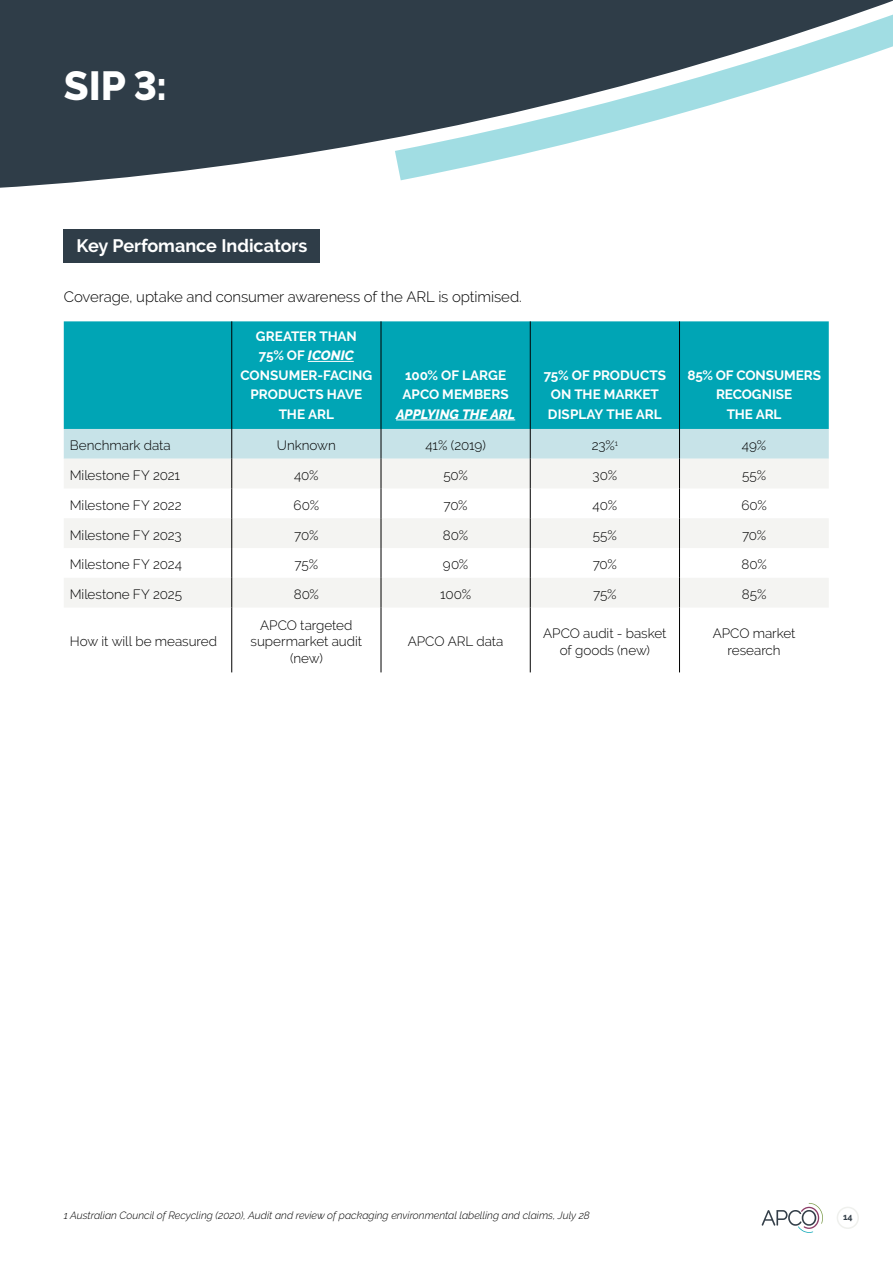
<style>
.page{position:relative;width:893px;height:1263px;background:#fff}
.page>*{position:absolute;margin:0;border:0;box-sizing:border-box;transform-origin:0 0}
.t1{font:800 40.5px "Raleway";color:#fff}
.t2{font:700 18px "Raleway";color:#fff}
.t3{font:300 15px "Raleway";letter-spacing:-.005em;color:#000}
.t4{font:300 13.5px/16.5px "Raleway";letter-spacing:-.005em;color:#000;text-align:center}
.t5{font:700 13.5px/19.5px "Raleway";letter-spacing:-.005em;color:#fff;text-align:center}
.t6{font:italic 800 13.5px "Raleway";color:#fff}
.t7{font:italic 300 10.5px "Raleway";color:#000}
.t8{font:700 9px "Raleway";color:#333e48}
.s1{font-weight:800;font-style:italic}
</style>
<div class="page">
<svg style="left:0;top:0;width:893px;height:186px"></svg>
<div style="left:64px;top:229px;width:256px;height:34px;background:#2f3d48"></div>
<div style="left:64px;top:321px;width:765px;height:108px;background:#00a5b5"></div>
<svg style="left:64px;top:488px;width:765px;height:120px"></svg>
<hr style="left:231px;top:321px;width:1px;height:108px;background:#000">
<hr style="left:381px;top:321px;width:1px;height:108px;background:#000">
<hr style="left:231px;top:488px;width:1px;height:30px;background:#000">
<hr style="left:381px;top:488px;width:1px;height:30px;background:#000">
<hr style="left:231px;top:518px;width:1px;height:30px;background:#000">
<hr style="left:381px;top:518px;width:1px;height:30px;background:#000">
<hr style="left:231px;top:548px;width:1px;height:30px;background:#000">
<hr style="left:381px;top:548px;width:1px;height:30px;background:#000">
<hr style="left:231px;top:578px;width:1px;height:30px;background:#000">
<hr style="left:381px;top:578px;width:1px;height:30px;background:#000">
<hr style="left:231px;top:608px;width:1px;height:64px;background:#000">
<hr style="left:381px;top:608px;width:1px;height:64px;background:#000">
<hr style="left:679px;top:321px;width:1px;height:108px;background:#000">
<hr style="left:679px;top:488px;width:1px;height:30px;background:#000">
<hr style="left:679px;top:518px;width:1px;height:30px;background:#000">
<hr style="left:679px;top:548px;width:1px;height:30px;background:#000">
<hr style="left:679px;top:578px;width:1px;height:30px;background:#000">
<hr style="left:679px;top:608px;width:1px;height:64px;background:#000">
<hr style="left:530px;top:321px;width:1px;height:108px;background:#000">
<svg style="left:64px;top:429px;width:765px;height:59px"></svg>
<hr style="left:530px;top:488px;width:1px;height:30px;background:#000">
<hr style="left:530px;top:518px;width:1px;height:30px;background:#000">
<hr style="left:530px;top:548px;width:1px;height:30px;background:#000">
<hr style="left:530px;top:578px;width:1px;height:30px;background:#000">
<hr style="left:530px;top:608px;width:1px;height:64px;background:#000">
<hr style="left:308px;top:361px;width:46px;height:1px;background:#fff">
<hr style="left:396px;top:420px;width:119px;height:1px;background:#fff">
<svg style="left:762px;top:1203px;width:61px;height:30px"></svg>
<div style="left:837px;top:1206px;width:22px;height:23px;border:2px solid #eff0ed;border-radius:50%"></div>
<h1 class="t1" style="left:64px;top:63px;width:105px">SIP 3:</h1>
<h2 class="t2" style="left:77px;top:236px;width:232px">Key Perfomance Indicators</h2>
<p class="t3" style="left:64px;top:288px;width:460px">Coverage, uptake and consumer awareness of the ARL is optimised.</p>
<p class="t5" style="left:241px;top:326px;width:133px">GREATER THAN<br>75% OF <span class="s1">ICONIC<br></span>CONSUMER-FACING<br>PRODUCTS HAVE<br>THE ARL</p>
<p class="t5" style="left:403px;top:365px;width:108px;text-align:left">100% OF LARGE<br>APCO MEMBERS</p>
<p class="t6" style="left:396px;top:406px;width:121px">APPLYING THE ARL</p>
<p class="t5" style="left:544px;top:365px;width:124px">75% OF PRODUCTS<br>ON THE MARKET<br>DISPLAY THE ARL</p>
<p class="t5" style="left:687px;top:365px;width:135px">85% OF CONSUMERS<br>RECOGNISE<br>THE ARL</p>
<p class="t4" style="left:70px;top:437px;width:103px">Benchmark data</p>
<p class="t4" style="left:277px;top:437px;width:61px">Unknown</p>
<p class="t4" style="left:425px;top:437px;width:62px">41% (2019)</p>
<p class="t4" style="left:592px;top:437px;width:28px">23%<sup>1</sup></p>
<p class="t4" style="left:742px;top:437px;width:26px">49%</p>
<p class="t4" style="left:70px;top:467px;width:112px">Milestone FY 2021</p>
<p class="t4" style="left:294px;top:467px;width:26px">40%</p>
<p class="t4" style="left:443px;top:467px;width:26px">50%</p>
<p class="t4" style="left:593px;top:467px;width:26px">30%</p>
<p class="t4" style="left:742px;top:467px;width:26px">55%</p>
<p class="t4" style="left:70px;top:497px;width:113px">Milestone FY 2022</p>
<p class="t4" style="left:294px;top:497px;width:27px">60%</p>
<p class="t4" style="left:444px;top:497px;width:26px">70%</p>
<p class="t4" style="left:593px;top:497px;width:26px">40%</p>
<p class="t4" style="left:741px;top:497px;width:27px">60%</p>
<p class="t4" style="left:70px;top:526px;width:113px">Milestone FY 2023</p>
<p class="t4" style="left:294px;top:526px;width:26px">70%</p>
<p class="t4" style="left:443px;top:526px;width:27px">80%</p>
<p class="t4" style="left:593px;top:526px;width:26px">55%</p>
<p class="t4" style="left:742px;top:526px;width:26px">70%</p>
<p class="t4" style="left:70px;top:556px;width:114px">Milestone FY 2024</p>
<p class="t4" style="left:295px;top:556px;width:25px">75%</p>
<p class="t4" style="left:443px;top:556px;width:27px">90%</p>
<p class="t4" style="left:593px;top:556px;width:26px">70%</p>
<p class="t4" style="left:741px;top:556px;width:27px">80%</p>
<p class="t4" style="left:70px;top:586px;width:114px">Milestone FY 2025</p>
<p class="t4" style="left:294px;top:586px;width:27px">80%</p>
<p class="t4" style="left:440px;top:586px;width:32px">100%</p>
<p class="t4" style="left:593px;top:586px;width:25px">75%</p>
<p class="t4" style="left:742px;top:586px;width:26px">85%</p>
<p class="t4" style="left:70px;top:633px;width:149px">How it will be measured</p>
<p class="t4" style="left:251px;top:617px;width:113px">APCO targeted supermarket audit (new)</p>
<p class="t4" style="left:408px;top:633px;width:97px">APCO ARL data</p>
<p class="t4" style="left:543px;top:625px;width:125px">APCO audit - basket of goods (new)</p>
<p class="t4" style="left:713px;top:625px;width:84px">APCO market research</p>
<p class="t7" style="left:64px;top:1209px;width:527px">1 Australian Council of Recycling (2020), Audit and review of packaging environmental labelling and claims, July 28</p>
<p class="t8" style="left:843px;top:1212px;width:11px">14</p>
</div>
